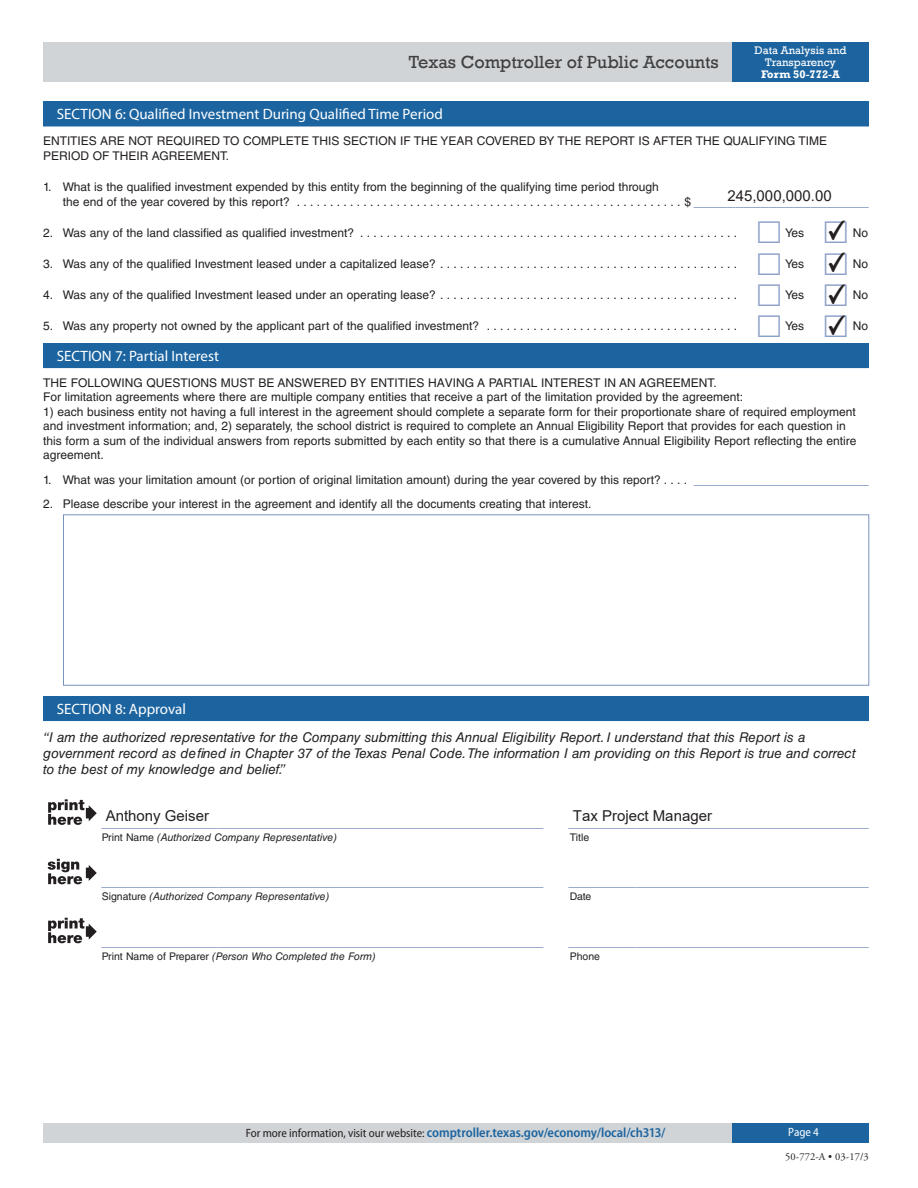
<style>
.page{position:relative;width:918px;height:1188px;background:#fff}
.page>*{position:absolute;margin:0;border:0;box-sizing:border-box;transform-origin:0 0}
.t1{font:21px/31.3px "Adobe Pi Std";color:#231f20;text-align:justify}
.t2{font:18px "Rockwell";color:#404041}
.t3{font:15px "Helvetica LT Std";color:#7a91be}
.t4{font:15px "Myriad Pro";color:#fff}
.t5{font:15px "Arial";color:#231f20}
.t6{font:italic 13.5px/16.2px "Helvetica LT Std";color:#231f20}
.t7{font:600 semi-condensed 13.5px "Myriad Pro";color:#1c64a0}
.t8{font:12px/14.5px "Helvetica LT Std";color:#231f20}
.t9{font:semi-condensed 12px "Myriad Pro";color:#fff}
.t10{font:11.25px/12px "Rockwell";color:#fff;text-align:center}
.t11{font:700 11.25px "Rockwell";color:#fff}
.t12{font:italic 10.5px "Helvetica LT Std";color:#231f20}
.t13{font:10.5px "Adobe Garamond Pro";letter-spacing:.01em;color:#231f20}
.t14{font:10.5px "Helvetica LT Std";color:#231f20}
.s1{font-size:15px;color:#7a91be}
.s2{font-style:normal}
.s3{font-weight:400;font-size:12px;color:#231f20}
</style>
<div class="page">
<div style="left:43px;top:42px;width:689px;height:39px;background:#d0d4d7"></div>
<div style="left:732px;top:42px;width:137px;height:39px;background:#1c64a0"></div>
<div style="left:43px;top:1123px;width:689px;height:19px;background:#d0d4d7"></div>
<div style="left:732px;top:1123px;width:137px;height:19px;background:#1c64a0"></div>
<div style="left:43px;top:101px;width:826px;height:25px;background:#1c64a0"></div>
<hr style="left:43px;top:126px;width:826px;height:1px;background:#1c64a0">
<div style="left:43px;top:343px;width:826px;height:25px;background:#1c64a0"></div>
<div style="left:43px;top:696px;width:826px;height:25px;background:#1c64a0"></div>
<svg style="left:48px;top:799px;width:49px;height:26px"></svg>
<svg style="left:48px;top:918px;width:49px;height:25px"></svg>
<hr style="left:86px;top:868px;width:4px;height:10px;background:#231f20">
<svg style="left:89px;top:865px;width:8px;height:16px"></svg>
<svg style="left:48px;top:859px;width:34px;height:25px"></svg>
<div style="left:63px;top:514px;width:806px;height:172px;border:1px solid #7a91be"></div>
<h2 class="t2" style="left:409px;top:51px;width:311px">Texas Comptroller of Public Accounts</h2>
<p class="t10" style="left:755px;top:44px;width:93px">Data Analysis and<br>Transparency</p>
<p class="t11" style="left:761px;top:67px;width:80px">Form 50-772-A</p>
<p class="t4" style="left:57px;top:109px;width:388px">SECTION 6: Qualified Investment During Qualified Time Period</p>
<p class="t8" style="left:43px;top:135px;width:785px">ENTITIES ARE NOT REQUIRED TO COMPLETE THIS SECTION IF THE YEAR COVERED BY THE REPORT IS AFTER THE QUALIFYING TIME<br>PERIOD OF THEIR AGREEMENT.</p>
<p class="t8" style="left:63px;top:181px;width:808px;text-indent:-20px">1. What is the qualified investment expended by this entity from the beginning of the qualifying time period through<br>the end of the year covered by this report? ..........................................................$ <span class="s1">_____________________</span></p>
<p class="t8" style="left:43px;top:226px;width:695px">2. Was any of the land classified as qualified investment? .........................................................</p>
<p class="t8" style="left:785px;top:226px;width:20px">Yes</p>
<p class="t8" style="left:853px;top:226px;width:17px">No</p>
<p class="t8" style="left:43px;top:257px;width:695px">3. Was any of the qualified Investment leased under a capitalized lease? . . . . . . . . . . . . . . . . . . . . . . . . . . . . . . . . . . . . . . . . . . . . .</p>
<p class="t8" style="left:785px;top:257px;width:20px">Yes</p>
<p class="t8" style="left:853px;top:257px;width:17px">No</p>
<p class="t8" style="left:43px;top:289px;width:695px">4. Was any of the qualified Investment leased under an operating lease? . . . . . . . . . . . . . . . . . . . . . . . . . . . . . . . . . . . . . . . . . . . . .</p>
<p class="t8" style="left:785px;top:289px;width:20px">Yes</p>
<p class="t8" style="left:853px;top:289px;width:17px">No</p>
<p class="t8" style="left:43px;top:320px;width:695px">5. Was any property not owned by the applicant part of the qualified investment? . . . . . . . . . . . . . . . . . . . . . . . . . . . . . . . . . . . . . .</p>
<p class="t8" style="left:785px;top:320px;width:20px">Yes</p>
<p class="t8" style="left:853px;top:320px;width:17px">No</p>
<p class="t4" style="left:57px;top:350px;width:164px">SECTION 7: Partial Interest</p>
<p class="t8" style="left:43px;top:376px;width:702px">THE FOLLOWING QUESTIONS MUST BE ANSWERED BY ENTITIES HAVING A PARTIAL INTEREST IN AN AGREEMENT.<br>For limitation agreements where there are multiple company entities that receive a part of the limitation provided by the agreement:</p>
<p class="t8" style="left:43px;top:405px;width:815px">1) each business entity not having a full interest in the agreement should complete a separate form for their proportionate share of required employment and investment information; and, 2) separately, the school district is required to complete an Annual Eligibility Report that provides for each question in this form a sum of the individual answers from reports submitted by each entity so that there is a cumulative Annual Eligibility Report reflecting the entire agreement.</p>
<p class="t8" style="left:43px;top:473px;width:827px">1. What was your limitation amount (or portion of original limitation amount) during the year covered by this report? . . . . <span class="s1">_____________________</span></p>
<p class="t8" style="left:43px;top:498px;width:550px">2. Please describe your interest in the agreement and identify all the documents creating that interest.</p>
<p class="t5" style="left:727px;top:188px;width:106px">245,000,000.00</p>
<h1 class="t1" style="left:828px;top:214px;width:19px">✔ ✔ ✔ ✔</h1>
<p class="t4" style="left:57px;top:703px;width:131px">SECTION 8: Approval</p>
<p class="t6" style="left:43px;top:730px;width:814px">“I am the authorized representative for the Company submitting this Annual Eligibility Report. I understand that this Report is a government record as defined in Chapter 37 of the Texas Penal Code. The information I am providing on this Report is true and correct to the best of my knowledge and belief.”</p>
<p class="t5" style="left:106px;top:808px;width:105px">Anthony Geiser</p>
<p class="t5" style="left:573px;top:807px;width:141px">Tax Project Manager</p>
<p class="t3" style="left:102px;top:816px;width:444px">_____________________________________________________</p>
<p class="t3" style="left:569px;top:816px;width:302px">____________________________________</p>
<p class="t12" style="left:102px;top:833px;width:237px"><span class="s2">Print Name</span> (Authorized Company Representative)</p>
<p class="t14" style="left:570px;top:833px;width:21px">Title</p>
<p class="t3" style="left:102px;top:876px;width:444px">_____________________________________________________</p>
<p class="t3" style="left:569px;top:876px;width:302px">____________________________________</p>
<p class="t12" style="left:102px;top:893px;width:229px"><span class="s2">Signature</span> (Authorized Company Representative)</p>
<p class="t14" style="left:570px;top:893px;width:23px">Date</p>
<p class="t3" style="left:102px;top:935px;width:444px">_____________________________________________________</p>
<p class="t3" style="left:569px;top:935px;width:302px">____________________________________</p>
<p class="t12" style="left:102px;top:952px;width:275px"><span class="s2">Print Name of Preparer</span> (Person Who Completed the Form)</p>
<p class="t14" style="left:570px;top:952px;width:32px">Phone</p>
<p class="t7" style="left:246px;top:1124px;width:421px"><span class="s3">For more information, visit our website:</span> comptroller.texas.gov/economy/local/ch313/</p>
<p class="t9" style="left:788px;top:1125px;width:32px">Page 4</p>
<p class="t13" style="left:785px;top:1150px;width:85px">50-772-A • 03-17/3</p>
</div>
